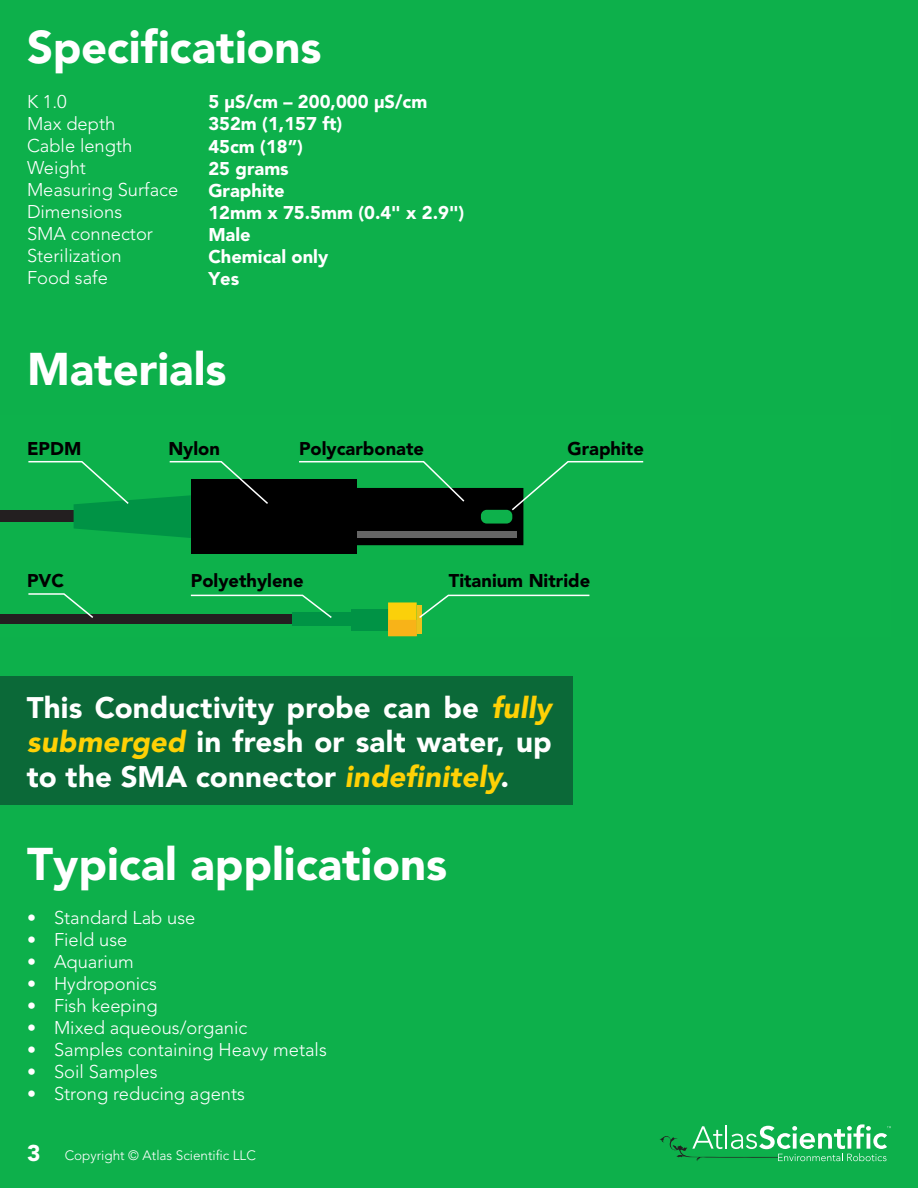
<style>
.page{position:relative;width:918px;height:1188px;background:#0db04b}
.page>*{position:absolute;margin:0;border:0;box-sizing:border-box;transform-origin:0 0}
.t1{font:900 45.45px "Avenir";color:#fff}
.t2{font:900 29.55px/34.7px "Avenir";letter-spacing:.005em;color:#fff;text-align:justify}
.t3{font:300 18.3px/22px "Avenir";color:#fff}
.t4{font:900 18.3px "Avenir";color:#fff}
.t5{font:900 18.3px "Avenir";color:#000}
.t6{font:300 13.5px "Avenir";color:#fff}
.s1{font-style:italic;color:#fed105}
.s2{font-size:18px}
.s3{font-weight:900;font-size:22.65px}
</style>
<div class="page">
<div style="left:0;top:676px;width:573px;height:129px;background:#0b6938"></div>
<div style="left:0;top:510px;width:81px;height:11px;background:#231f20"></div>
<div style="left:191px;top:479px;width:166px;height:75px;background:#000"></div>
<div style="left:0;top:614px;width:307px;height:10px;background:#231f20"></div>
<svg style="left:28px;top:593px;width:66px;height:25px"></svg>
<svg style="left:27px;top:461px;width:241px;height:77px"></svg>
<svg style="left:299px;top:461px;width:345px;height:84px"></svg>
<div style="left:293px;top:613px;width:64px;height:13px;background:#009345"></div>
<div style="left:352px;top:609px;width:37px;height:21px;background:#009345"></div>
<div style="left:388px;top:602px;width:29px;height:34px;background:#fbd00a"></div>
<div style="left:388px;top:620px;width:29px;height:16px;background:#f8b318"></div>
<hr style="left:417px;top:605px;width:4px;height:28px;background:#ecc21b">
<svg style="left:419px;top:594px;width:171px;height:26px"></svg>
<svg style="left:190px;top:594px;width:143px;height:26px"></svg>
<svg style="left:660px;top:1124px;width:231px;height:37px"></svg>
<p class="t1" style="left:27px;top:20px;width:296px">Specifications</p>
<p class="t3" style="left:27px;top:90px;width:90px">K 1.0<br>Max depth</p>
<p class="t3" style="left:27px;top:134px;width:107px">Cable length</p>
<p class="t3" style="left:27px;top:156px;width:61px">Weight</p>
<p class="t3" style="left:27px;top:178px;width:153px">Measuring Surface</p>
<p class="t3" style="left:27px;top:200px;width:97px">Dimensions</p>
<p class="t3" style="left:27px;top:222px;width:128px">SMA connector</p>
<p class="t3" style="left:27px;top:244px;width:96px">Sterilization</p>
<p class="t3" style="left:27px;top:266px;width:82px">Food safe</p>
<p class="t4" style="left:208px;top:91px;width:221px">5 µS/cm – 200,000 µS/cm</p>
<p class="t4" style="left:208px;top:113px;width:136px">352m (1,157 ft)</p>
<p class="t4" style="left:208px;top:135px;width:96px">45cm (18”)</p>
<p class="t4" style="left:208px;top:157px;width:82px">25 grams</p>
<p class="t4" style="left:208px;top:179px;width:78px">Graphite</p>
<p class="t4" style="left:208px;top:201px;width:258px">12mm x 75.5mm (0.4" x 2.9")</p>
<p class="t4" style="left:208px;top:223px;width:44px">Male</p>
<p class="t4" style="left:208px;top:245px;width:121px">Chemical only</p>
<p class="t4" style="left:208px;top:267px;width:32px">Yes</p>
<p class="t1" style="left:27px;top:342px;width:201px">Materials</p>
<p class="t5" style="left:27px;top:437px;width:56px">EPDM</p>
<p class="t5" style="left:27px;top:569px;width:39px">PVC</p>
<p class="t5" style="left:168px;top:437px;width:53px">Nylon</p>
<p class="t5" style="left:299px;top:437px;width:127px">Polycarbonate</p>
<p class="t5" style="left:568px;top:437px;width:78px">Graphite</p>
<p class="t5" style="left:191px;top:569px;width:114px">Polyethylene</p>
<p class="t5" style="left:449px;top:569px;width:143px">Titanium Nitride</p>
<p class="t2" style="left:27px;top:690px;width:526px">This Conductivity probe can be <span class="s1">fully submerged</span> in fresh or salt water, up to the SMA connector <span class="s1">indefinitely</span>.</p>
<p class="t1" style="left:27px;top:837px;width:422px">Typical applications</p>
<p class="t3" style="left:27px;top:907px;width:170px"><span class="s2">•</span> Standard Lab use</p>
<p class="t3" style="left:27px;top:929px;width:102px"><span class="s2">•</span> Field use</p>
<p class="t3" style="left:27px;top:951px;width:108px"><span class="s2">•</span> Aquarium</p>
<p class="t3" style="left:27px;top:973px;width:131px"><span class="s2">•</span> Hydroponics</p>
<p class="t3" style="left:27px;top:995px;width:132px"><span class="s2">•</span> Fish keeping</p>
<p class="t3" style="left:27px;top:1017px;width:222px"><span class="s2">•</span> Mixed aqueous/organic</p>
<p class="t3" style="left:27px;top:1039px;width:301px"><span class="s2">•</span> Samples containing Heavy metals</p>
<p class="t3" style="left:27px;top:1061px;width:132px"><span class="s2">•</span> Soil Samples</p>
<p class="t3" style="left:27px;top:1083px;width:220px"><span class="s2">•</span> Strong reducing agents</p>
<p class="t6" style="left:27px;top:1148px;width:230px"><span class="s3">3</span> Copyright © Atlas Scientific LLC</p>
</div>
